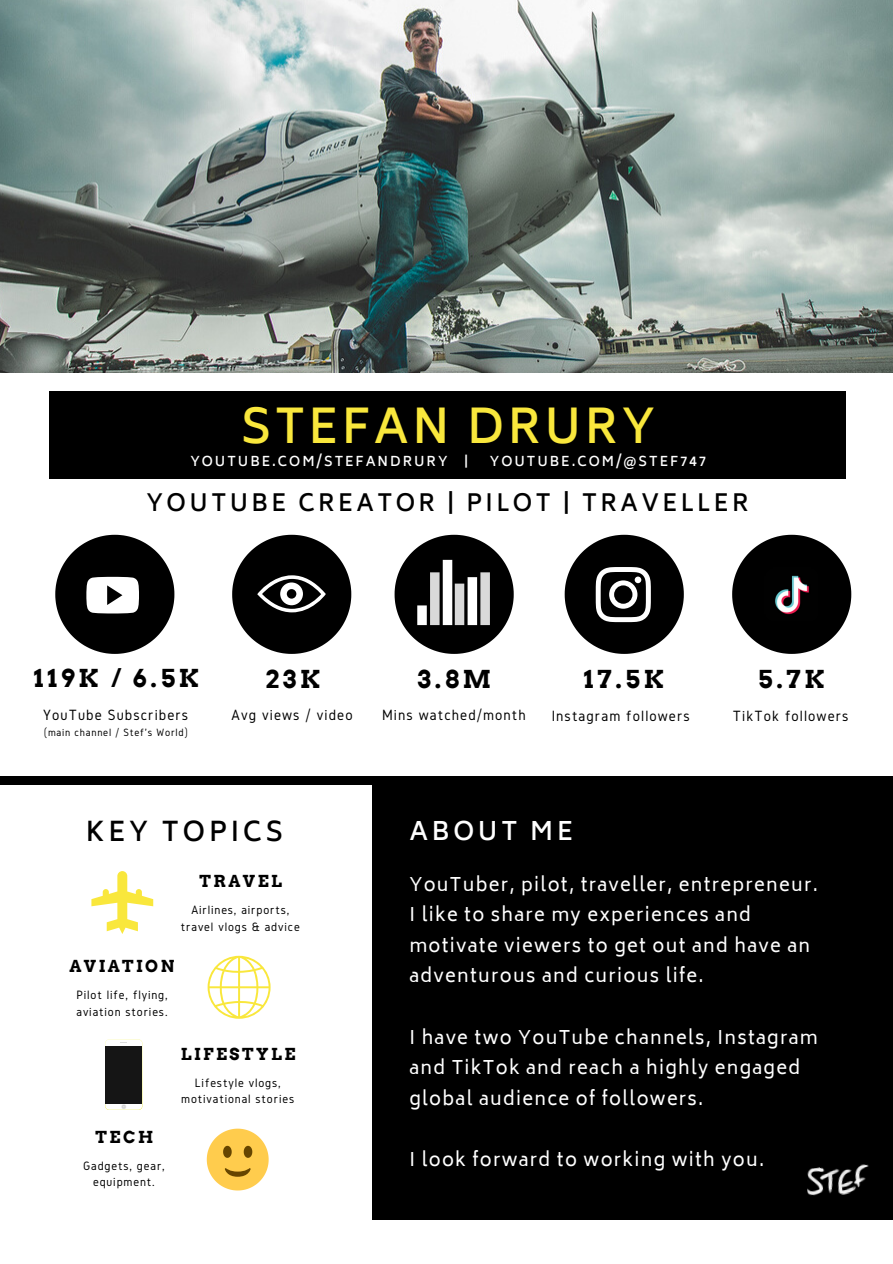
<style>
.page{position:relative;width:893px;height:1264px;background:#fff}
.page>*{position:absolute;margin:0;border:0;box-sizing:border-box;transform-origin:0 0}
.t1{font:600 46.35px "Biryani";letter-spacing:.08em;color:#f9e73c}
.t2{font:600 26.4px "Biryani";letter-spacing:.15em;color:#000}
.t3{font:600 24.9px "Biryani";letter-spacing:.15em;color:#fff}
.t4{font:700 24.75px "Arvo";letter-spacing:.15em;color:#000}
.t5{font:600 23.1px "Biryani";letter-spacing:.15em;color:#000}
.t6{font:18.3px/30.6px "Biryani";letter-spacing:.07em;color:#fff}
.t7{font:700 16.5px "Arvo";letter-spacing:.15em;color:#000}
.t8{font:15.45px "Gidole";letter-spacing:.07em;color:#000}
.t9{font:600 13.2px "Biryani";letter-spacing:.15em;color:#fff}
.t10{font:12.6px/16.8px "Gidole";letter-spacing:.07em;color:#000;text-align:center}
.t11{font:10.95px "Gidole";letter-spacing:.07em;color:#000}
</style>
<div class="page">
<img style="left:0;top:0;width:892px;height:373px">
<div style="left:49px;top:392px;width:796px;height:86px;background:#000"></div>
<svg style="left:732px;top:535px;width:119px;height:119px"></svg>
<svg style="left:564px;top:535px;width:119px;height:119px"></svg>
<div style="left:634px;top:576px;width:7px;height:7px;background:#fff;border-radius:50%"></div>
<div style="left:0;top:776px;width:837px;height:8px;background:#000"></div>
<div style="left:372px;top:776px;width:520px;height:443px;background:#000"></div>
<svg style="left:55px;top:535px;width:119px;height:119px"></svg>
<svg style="left:232px;top:535px;width:119px;height:119px"></svg>
<svg style="left:394px;top:535px;width:119px;height:119px"></svg>
<img style="left:807px;top:1164px;width:62px;height:32px">
<svg style="left:92px;top:871px;width:61px;height:63px"></svg>
<svg style="left:207px;top:955px;width:63px;height:63px"></svg>
<svg style="left:105px;top:1039px;width:37px;height:70px;background:#3c3c3c"></svg>
<svg style="left:207px;top:1128px;width:61px;height:62px"></svg>
<img style="left:764px;top:567px;width:55px;height:55px">
<h1 class="t1" style="left:241px;top:400px;width:415px">STEFAN DRURY</h1>
<p class="t9" style="left:190px;top:454px;width:258px">YOUTUBE.COM/STEFANDRURY</p>
<p class="t9" style="left:464px;top:454px;width:6px">|</p>
<p class="t9" style="left:490px;top:454px;width:217px">YOUTUBE.COM/@STEF747</p>
<p class="t5" style="left:146px;top:489px;width:603px">YOUTUBE CREATOR | PILOT | TRAVELLER</p>
<h3 class="t4" style="left:34px;top:663px;width:166px">119K / 6.5K</h3>
<h3 class="t4" style="left:265px;top:664px;width:56px">23K</h3>
<h3 class="t4" style="left:418px;top:664px;width:75px">3.8M</h3>
<h3 class="t4" style="left:583px;top:664px;width:81px">17.5K</h3>
<h3 class="t4" style="left:758px;top:664px;width:68px">5.7K</h3>
<p class="t8" style="left:43px;top:706px;width:146px">YouTube Subscribers</p>
<p class="t11" style="left:44px;top:726px;width:146px">(main channel / Stef's World)</p>
<p class="t8" style="left:231px;top:706px;width:123px">Avg views / video</p>
<p class="t8" style="left:382px;top:706px;width:145px">Mins watched/month</p>
<p class="t8" style="left:551px;top:707px;width:139px">Instagram followers</p>
<p class="t8" style="left:732px;top:707px;width:117px">TikTok followers</p>
<h2 class="t2" style="left:86px;top:816px;width:199px">KEY TOPICS</h2>
<p class="t7" style="left:199px;top:871px;width:84px">TRAVEL</p>
<p class="t10" style="left:181px;top:901px;width:120px">Airlines, airports, travel vlogs &amp; advice</p>
<p class="t7" style="left:69px;top:956px;width:107px">AVIATION</p>
<p class="t10" style="left:76px;top:986px;width:93px;text-align:left">Pilot life, flying, aviation stories.</p>
<p class="t7" style="left:95px;top:1126px;width:59px">TECH</p>
<p class="t10" style="left:83px;top:1156px;width:83px">Gadgets, gear, equipment.</p>
<p class="t7" style="left:181px;top:1043px;width:116px">LIFESTYLE</p>
<p class="t10" style="left:181px;top:1073px;width:114px">Lifestyle vlogs, motivational stories</p>
<h3 class="t3" style="left:409px;top:816px;width:165px">ABOUT ME</h3>
<p class="t6" style="left:409px;top:869px;width:410px">YouTuber, pilot, traveller, entrepreneur.<br>I like to share my experiences and motivate viewers to get out and have an adventurous and curious life.</p>
<p class="t6" style="left:409px;top:1022px;width:409px">I have two YouTube channels, Instagram and TikTok and reach a highly engaged global audience of followers.</p>
<p class="t6" style="left:409px;top:1144px;width:356px">I look forward to working with you.</p>
</div>
